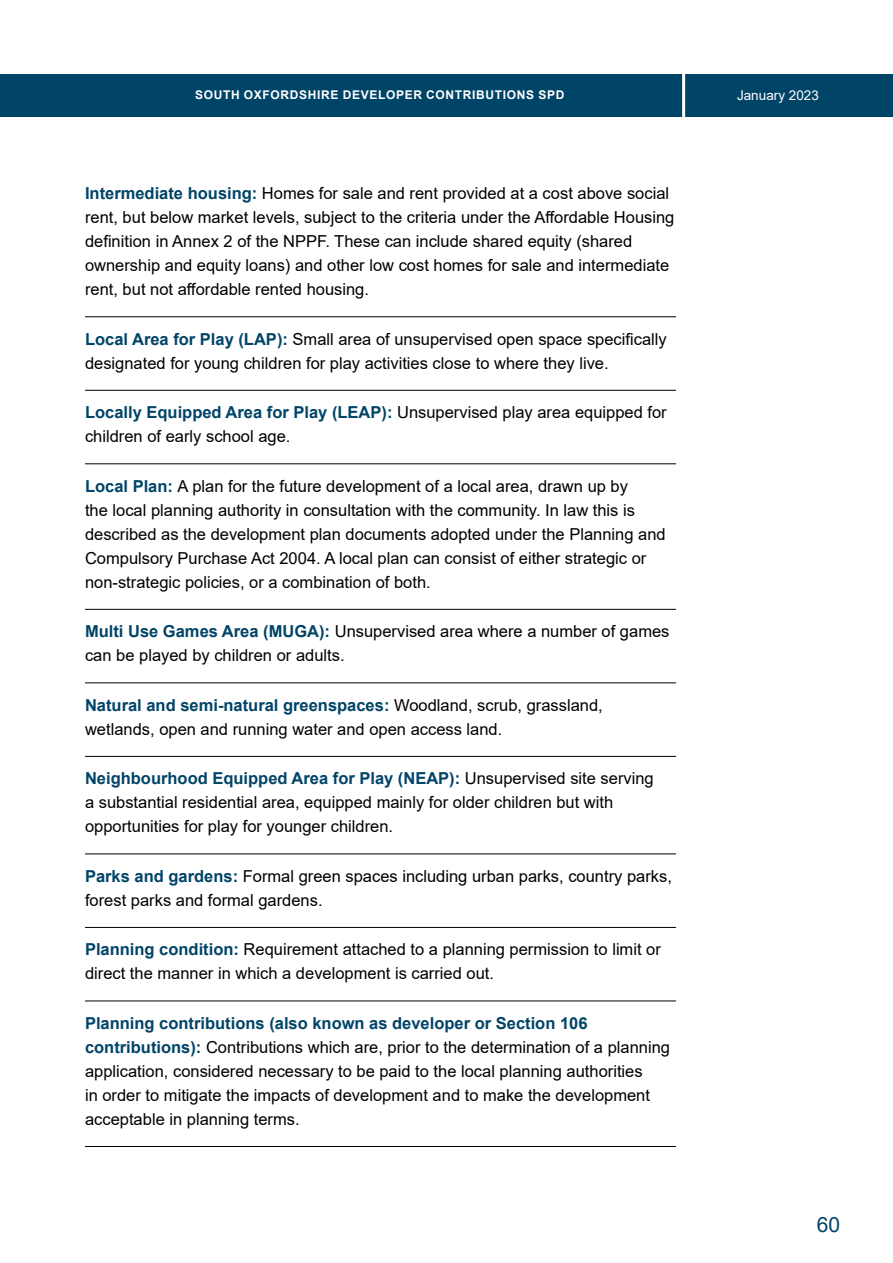
<style>
.page{position:relative;width:893px;height:1263px;background:#fff}
.page>*{position:absolute;margin:0;border:0;box-sizing:border-box;transform-origin:0 0}
.t1{font:21px "Arial";color:#004467}
.sodc_glossary{font:16.5px/24px "Arial";color:#000}
.t2{font:13.5px "Arial";color:#fff}
.t3{font:700 12px "Arial";letter-spacing:.055em;color:#fff}
.s1{font-weight:700;color:#004467}
</style>
<div class="page">
<div style="left:0;top:75px;width:893px;height:42px;background:#004467"></div>
<hr style="left:85px;top:316px;width:591px;height:1px;background:#000">
<hr style="left:85px;top:390px;width:591px;height:1px;background:#000">
<hr style="left:85px;top:463px;width:591px;height:1px;background:#000">
<hr style="left:85px;top:609px;width:591px;height:1px;background:#000">
<hr style="left:85px;top:682px;width:591px;height:1px;background:#000">
<hr style="left:85px;top:756px;width:591px;height:1px;background:#000">
<hr style="left:85px;top:853px;width:591px;height:1px;background:#000">
<hr style="left:85px;top:927px;width:591px;height:1px;background:#000">
<hr style="left:85px;top:1000px;width:591px;height:1px;background:#000">
<hr style="left:85px;top:1146px;width:591px;height:1px;background:#000">
<hr style="left:682px;top:64px;width:3px;height:53px;background:#fff">
<p class="t3" style="left:195px;top:86px;width:371px">SOUTH OXFORDSHIRE DEVELOPER CONTRIBUTIONS SPD</p>
<p class="sodc_glossary" style="left:85px;top:181px;width:591px"><span class="s1">Intermediate housing:</span> Homes for sale and rent provided at a cost above social rent, but below market levels, subject to the criteria under the Affordable Housing definition in Annex 2 of the NPPF. These can include shared equity (shared ownership and equity loans) and other low cost homes for sale and intermediate rent, but not affordable rented housing.</p>
<p class="sodc_glossary" style="left:85px;top:327px;width:583px"><span class="s1">Local Area for Play (LAP):</span> Small area of unsupervised open space specifically designated for young children for play activities close to where they live.</p>
<p class="sodc_glossary" style="left:85px;top:400px;width:583px"><span class="s1">Locally Equipped Area for Play (LEAP):</span> Unsupervised play area equipped for children of early school age.</p>
<p class="sodc_glossary" style="left:85px;top:474px;width:582px"><span class="s1">Local Plan:</span> A plan for the future development of a local area, drawn up by<br>the local planning authority in consultation with the community. In law this is described as the development plan documents adopted under the Planning and Compulsory Purchase Act 2004. A local plan can consist of either strategic or non-strategic policies, or a combination of both.</p>
<p class="sodc_glossary" style="left:85px;top:619px;width:586px"><span class="s1">Multi Use Games Area (MUGA):</span> Unsupervised area where a number of games can be played by children or adults.</p>
<p class="sodc_glossary" style="left:85px;top:693px;width:519px"><span class="s1">Natural and semi-natural greenspaces:</span> Woodland, scrub, grassland, wetlands, open and running water and open access land.</p>
<p class="sodc_glossary" style="left:85px;top:766px;width:570px"><span class="s1">Neighbourhood Equipped Area for Play (NEAP):</span> Unsupervised site serving a substantial residential area, equipped mainly for older children but with opportunities for play for younger children.</p>
<p class="sodc_glossary" style="left:85px;top:864px;width:588px"><span class="s1">Parks and gardens:</span> Formal green spaces including urban parks, country parks, forest parks and formal gardens.</p>
<p class="sodc_glossary" style="left:85px;top:937px;width:577px"><span class="s1">Planning condition:</span> Requirement attached to a planning permission to limit or direct the manner in which a development is carried out.</p>
<p class="sodc_glossary" style="left:85px;top:1011px;width:587px"><span class="s1">Planning contributions (also known as developer or Section 106 contributions):</span> Contributions which are, prior to the determination of a planning application, considered necessary to be paid to the local planning authorities<br>in order to mitigate the impacts of development and to make the development acceptable in planning terms.</p>
<p class="t2" style="left:737px;top:86px;width:83px">January 2023</p>
<p class="t1" style="left:817px;top:1210px;width:25px">60</p>
</div>
